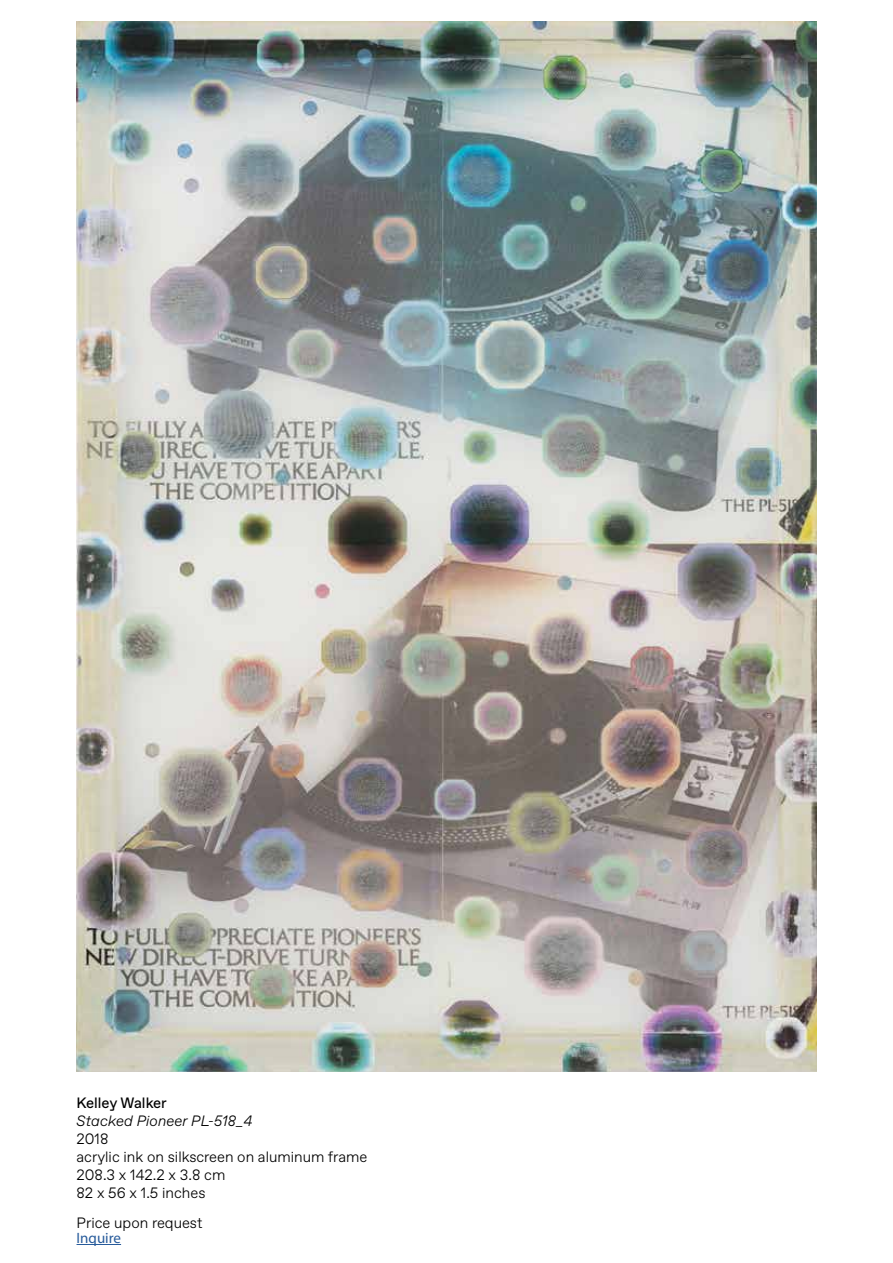
<style>
.page{position:relative;width:893px;height:1263px;background:#fff}
.page>*{position:absolute;margin:0;border:0;box-sizing:border-box;transform-origin:0 0}
.t1{font:300 15px/18px "Favorit";color:#000}
.t2{font:italic 300 15px "Favorit";color:#000}
.t3{font:15px "Favorit";color:#000}
.t4{font:15px "Myriad Pro";color:#275b9b}
</style>
<div class="page">
<img style="left:77px;top:21px;width:739px;height:1050px">
<hr style="left:77px;top:1244px;width:44px;height:1px;background:#275b9b">
<p class="t3" style="left:77px;top:1093px;width:92px">Kelley Walker</p>
<p class="t2" style="left:77px;top:1111px;width:178px">Stacked Pioneer PL-518_4</p>
<p class="t1" style="left:77px;top:1129px;width:292px">2018<br>acrylic ink on silkscreen on aluminum frame<br>208.3 x 142.2 x 3.8 cm<br>82 x 56 x 1.5 inches</p>
<p class="t1" style="left:77px;top:1213px;width:127px">Price upon request</p>
<p class="t4" style="left:77px;top:1229px;width:46px">Inquire</p>
</div>
